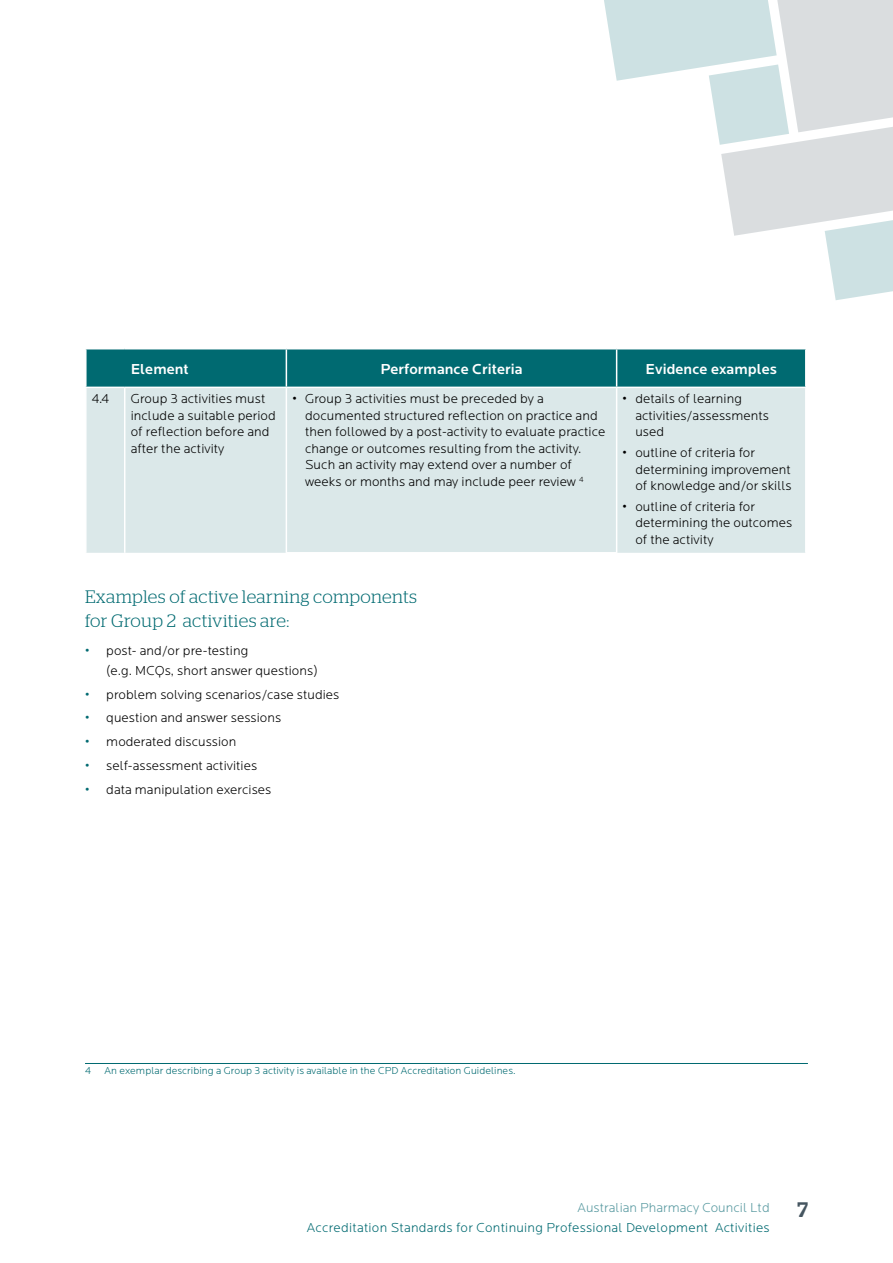
<style>
.page{position:relative;width:893px;height:1263px;background:#fff}
.page>*{position:absolute;margin:0;border:0;box-sizing:border-box;transform-origin:0 0}
.t1{font:500 21px "Stag";color:#455560}
.t2{font:300 18px/24px "Stag";letter-spacing:.015em;color:#006a71}
.t3{font:500 15px "Locator";letter-spacing:.005em;color:#fff}
.t4{font:300 13.5px/16.5px "Locator";letter-spacing:.005em;color:#000}
.t5{font:300 13.5px "Locator";letter-spacing:.02em;color:#006a71}
.t6{font:300 13.5px "Locator";letter-spacing:.005em;color:#599aa1}
.t7{font:300 10.5px "Locator";letter-spacing:.005em;color:#006a71}
.s1{color:#006a71}
</style>
<div class="page">
<svg style="left:604px;top:0;width:289px;height:300px"></svg>
<hr style="left:85px;top:1063px;width:723px;height:1px;background:#006a71">
<div style="left:87px;top:349px;width:718px;height:38px;background:#006a71"></div>
<div style="left:87px;top:388px;width:718px;height:165px;background:#dbe8e9"></div>
<hr style="left:286px;top:349px;width:1px;height:38px;background:#fff">
<hr style="left:616px;top:349px;width:1px;height:38px;background:#fff">
<hr style="left:124px;top:388px;width:1px;height:165px;background:#fff">
<hr style="left:286px;top:388px;width:1px;height:164px;background:#fff">
<hr style="left:616px;top:388px;width:1px;height:164px;background:#fff">
<hr style="left:286px;top:552px;width:331px;height:1px;background:#fff">
<p class="t3" style="left:131px;top:360px;width:60px">Element</p>
<p class="t3" style="left:380px;top:360px;width:144px">Performance Criteria</p>
<p class="t3" style="left:645px;top:360px;width:133px">Evidence examples</p>
<p class="t4" style="left:92px;top:391px;width:19px">4.4</p>
<p class="t4" style="left:131px;top:391px;width:147px">Group 3 activities must include a suitable period of reflection before and after the activity</p>
<p class="t4" style="left:305px;top:391px;width:302px;text-indent:-13px">• Group 3 activities must be preceded by a documented structured reflection on practice and then followed by a post-activity to evaluate practice change or outcomes resulting from the activity.<br>Such an activity may extend over a number of weeks or months and may include peer review <sup>4</sup></p>
<p class="t4" style="left:635px;top:391px;width:135px;text-indent:-13px">• details of learning activities/assessments used</p>
<p class="t4" style="left:635px;top:445px;width:158px;text-indent:-13px">• outline of criteria for determining improvement of knowledge and/or skills</p>
<p class="t4" style="left:635px;top:499px;width:158px;text-indent:-13px">• outline of criteria for determining the outcomes of the activity</p>
<h2 class="t2" style="left:85px;top:585px;width:333px">Examples of active learning components for Group 2 activities are:</h2>
<p class="t4" style="left:106px;top:642px;width:213px;line-height:19.5px;text-indent:-21px"><span class="s1">•</span> post- and/or pre-testing<br>(e.g. MCQs, short answer questions)</p>
<p class="t4" style="left:85px;top:686px;width:256px"><span class="s1">•</span> problem solving scenarios/case studies</p>
<p class="t4" style="left:85px;top:710px;width:198px"><span class="s1">•</span> question and answer sessions</p>
<p class="t4" style="left:85px;top:734px;width:153px"><span class="s1">•</span> moderated discussion</p>
<p class="t4" style="left:85px;top:757px;width:174px"><span class="s1">•</span> self-assessment activities</p>
<p class="t4" style="left:85px;top:781px;width:188px"><span class="s1">•</span> data manipulation exercises</p>
<p class="t7" style="left:85px;top:1065px;width:8px">4</p>
<p class="t7" style="left:105px;top:1065px;width:413px">An exemplar describing a Group 3 activity is available in the CPD Accreditation Guidelines.</p>
<p class="t6" style="left:577px;top:1201px;width:194px">Australian Pharmacy Council Ltd</p>
<p class="t5" style="left:307px;top:1220px;width:464px">Accreditation Standards for Continuing Professional Development Activities</p>
<h1 class="t1" style="left:797px;top:1197px;width:12px">7</h1>
</div>
